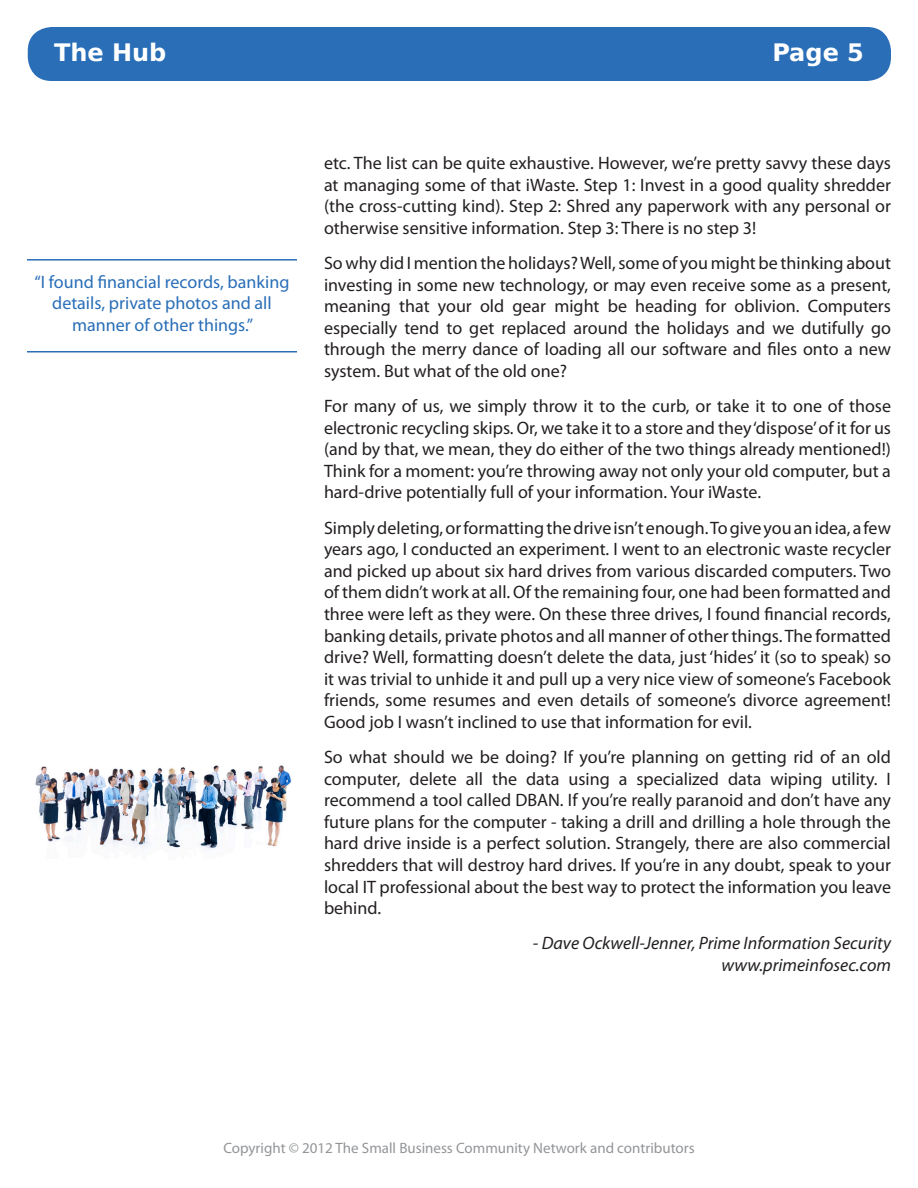
<style>
.page{position:relative;width:918px;height:1188px;background:#fff}
.page>*{position:absolute;margin:0;border:0;box-sizing:border-box;transform-origin:0 0}
.t1{font:700 24px "Bitstream Vera Sans";color:#fff}
.Body{font:18px/21.6px "Myriad Pro";color:#231f20;text-align:justify}
.Callout{font:18px/21.6px "Myriad Pro";color:#296eb7;text-align:center}
.Body-2{font:italic 18px/21.6px "Myriad Pro";color:#231f20;text-align:right}
.t2{font:15px "Myriad Pro";color:#939598}
</style>
<div class="page">
<div style="left:28px;top:27px;width:863px;height:54px;background:#296eb7;border-radius:24px"></div>
<hr style="left:27px;top:259px;width:270px;height:2px;background:#296eb7">
<hr style="left:27px;top:351px;width:270px;height:1px;background:#296eb7">
<img style="left:35px;top:765px;width:256px;height:86px">
<h1 class="t1" style="left:54px;top:39px;width:114px">The Hub</h1>
<h1 class="t1" style="left:772px;top:39px;width:93px">Page 5</h1>
<p class="Callout" style="left:34px;top:270px;width:257px">“I found financial records, banking details, private photos and all manner of other things.”</p>
<p class="Body" style="left:324px;top:152px;width:569px">etc. The list can be quite exhaustive. However, we’re pretty savvy these days at managing some of that iWaste. Step 1: Invest in a good quality shredder (the cross-cutting kind). Step 2: Shred any paperwork with any personal or otherwise sensitive information. Step 3: There is no step 3!</p>
<p class="Body" style="left:324px;top:252px;width:569px">So why did I mention the holidays? Well, some of you might be thinking about investing in some new technology, or may even receive some as a present, meaning that your old gear might be heading for oblivion. Computers especially tend to get replaced around the holidays and we dutifully go through the merry dance of loading all our software and files onto a new system. But what of the old one?</p>
<p class="Body" style="left:324px;top:395px;width:569px">For many of us, we simply throw it to the curb, or take it to one of those electronic recycling skips. Or, we take it to a store and they ‘dispose’ of it for us (and by that, we mean, they do either of the two things already mentioned!)<br>Think for a moment: you’re throwing away not only your old computer, but a hard-drive potentially full of your information. Your iWaste.</p>
<p class="Body" style="left:324px;top:516px;width:569px">Simply deleting, or formatting the drive isn’t enough. To give you an idea, a few years ago, I conducted an experiment. I went to an electronic waste recycler and picked up about six hard drives from various discarded computers. Two of them didn’t work at all. Of the remaining four, one had been formatted and three were left as they were. On these three drives, I found financial records, banking details, private photos and all manner of other things. The formatted drive? Well, formatting doesn’t delete the data, just ‘hides’ it (so to speak) so it was trivial to unhide it and pull up a very nice view of someone’s Facebook friends, some resumes and even details of someone’s divorce agreement!<br>Good job I wasn’t inclined to use that information for evil.</p>
<p class="Body" style="left:324px;top:746px;width:569px">So what should we be doing? If you’re planning on getting rid of an old computer, delete all the data using a specialized data wiping utility. I recommend a tool called DBAN. If you’re really paranoid and don’t have any future plans for the computer - taking a drill and drilling a hole through the hard drive inside is a perfect solution. Strangely, there are also commercial shredders that will destroy hard drives. If you’re in any doubt, speak to your local IT professional about the best way to protect the information you leave behind.</p>
<p class="Body-2" style="left:533px;top:932px;width:360px">- Dave Ockwell-Jenner, Prime Information Security www.primeinfosec.com</p>
<p class="t2" style="left:223px;top:1139px;width:473px">Copyright © 2012 The Small Business Community Network and contributors</p>
</div>
